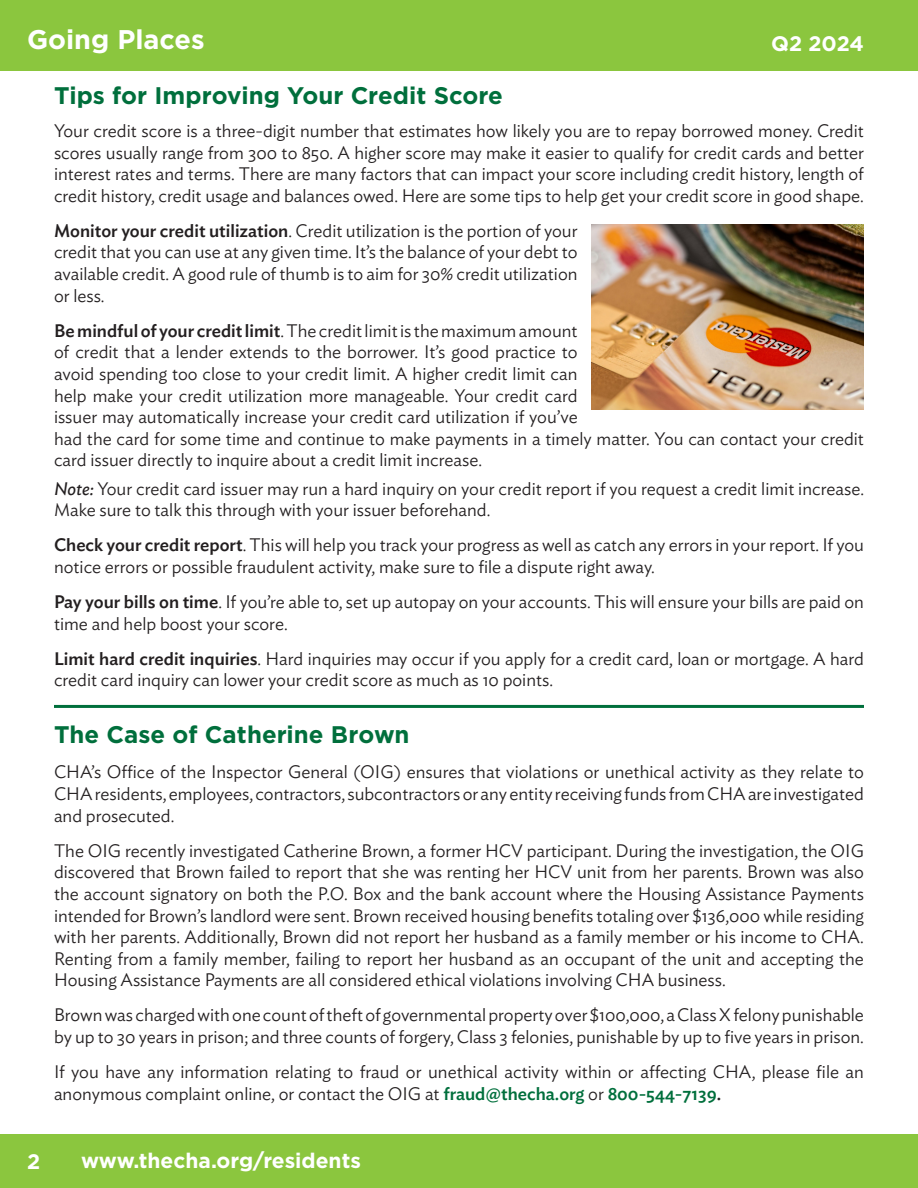
<style>
.page{position:relative;width:918px;height:1188px;background:#fff}
.page>*{position:absolute;margin:0;border:0;box-sizing:border-box;transform-origin:0 0}
.t1{font:700 27px "Gotham";color:#fff}
.t2{font:700 24px "Gotham";color:#006f3c}
.t3{font:700 21px "Gotham";color:#fff}
.t4{font:300 18px/21.6px "Ideal Sans";color:#231f20}
.s1{font-weight:500}
.s2{font-weight:400;font-style:italic}
.s3{font-weight:500;color:#006f3c}
</style>
<div class="page">
<div style="left:0;top:0;width:918px;height:71px;background:#8bc63e"></div>
<div style="left:0;top:1134px;width:918px;height:54px;background:#8bc63e"></div>
<hr style="left:54px;top:705px;width:810px;height:3px;background:#006f3c">
<img style="left:591px;top:225px;width:273px;height:184px">
<h1 class="t1" style="left:27px;top:21px;width:179px">Going Places</h1>
<p class="t3" style="left:771px;top:29px;width:94px">Q2 2024</p>
<p class="t2" style="left:54px;top:80px;width:451px">Tips for Improving Your Credit Score</p>
<p class="t4" style="left:54px;top:118px;width:812px;text-align:justify">Your credit score is a three-digit number that estimates how likely you are to repay borrowed money. Credit scores usually range from 300 to 850. A higher score may make it easier to qualify for credit cards and better interest rates and terms. There are many factors that can impact your score including credit history, length of credit history, credit usage and balances owed. Here are some tips to help get your credit score in good shape.</p>
<p class="t4" style="left:54px;top:218px;width:525px;text-align:justify"><span class="s1">Monitor your credit utilization</span>. Credit utilization is the portion of your credit that you can use at any given time. It’s the balance of your debt to available credit. A good rule of thumb is to aim for 30% credit utilization or less.</p>
<p class="t4" style="left:54px;top:318px;width:811px"><span class="s1">Be mindful of your credit limit</span>. The credit limit is the maximum amount<br>of credit that a lender extends to the borrower. It’s good practice to<br>avoid spending too close to your credit limit. A higher credit limit can<br>help make your credit utilization more manageable. Your credit card<br>issuer may automatically increase your credit card utilization if you’ve<br>had the card for some time and continue to make payments in a timely matter. You can contact your credit card issuer directly to inquire about a credit limit increase.</p>
<p class="t4" style="left:54px;top:476px;width:812px"><span class="s2">Note:</span> Your credit card issuer may run a hard inquiry on your credit report if you request a credit limit increase.<br>Make sure to talk this through with your issuer beforehand.</p>
<p class="t4" style="left:54px;top:533px;width:811px"><span class="s1">Check your credit report</span>. This will help you track your progress as well as catch any errors in your report. If you notice errors or possible fraudulent activity, make sure to file a dispute right away.</p>
<p class="t4" style="left:54px;top:590px;width:812px"><span class="s1">Pay your bills on time</span>. If you’re able to, set up autopay on your accounts. This will ensure your bills are paid on time and help boost your score.</p>
<p class="t4" style="left:54px;top:646px;width:812px"><span class="s1">Limit hard credit inquiries</span>. Hard inquiries may occur if you apply for a credit card, loan or mortgage. A hard credit card inquiry can lower your credit score as much as 10 points.</p>
<p class="t2" style="left:54px;top:718px;width:357px">The Case of Catherine Brown</p>
<p class="t4" style="left:54px;top:760px;width:812px;text-align:justify">CHA’s Office of the Inspector General (OIG) ensures that violations or unethical activity as they relate to CHA residents, employees, contractors, subcontractors or any entity receiving funds from CHA are investigated and prosecuted.</p>
<p class="t4" style="left:54px;top:838px;width:812px;text-align:justify">The OIG recently investigated Catherine Brown, a former HCV participant. During the investigation, the OIG discovered that Brown failed to report that she was renting her HCV unit from her parents. Brown was also the account signatory on both the P.O. Box and the bank account where the Housing Assistance Payments intended for Brown’s landlord were sent. Brown received housing benefits totaling over $136,000 while residing with her parents. Additionally, Brown did not report her husband as a family member or his income to CHA.<br>Renting from a family member, failing to report her husband as an occupant of the unit and accepting the Housing Assistance Payments are all considered ethical violations involving CHA business.</p>
<p class="t4" style="left:54px;top:1003px;width:811px">Brown was charged with one count of theft of governmental property over $100,000, a Class X felony punishable by up to 30 years in prison; and three counts of forgery, Class 3 felonies, punishable by up to five years in prison.</p>
<p class="t4" style="left:54px;top:1060px;width:812px">If you have any information relating to fraud or unethical activity within or affecting CHA, please file an anonymous complaint online, or contact the OIG at <span class="s3">fraud@thecha.org</span> or <span class="s3">800-544-7139</span><span class="s1">.</span></p>
<p class="t3" style="left:27px;top:1148px;width:15px">2</p>
<p class="t3" style="left:81px;top:1146px;width:281px">www.thecha.org/residents</p>
</div>
